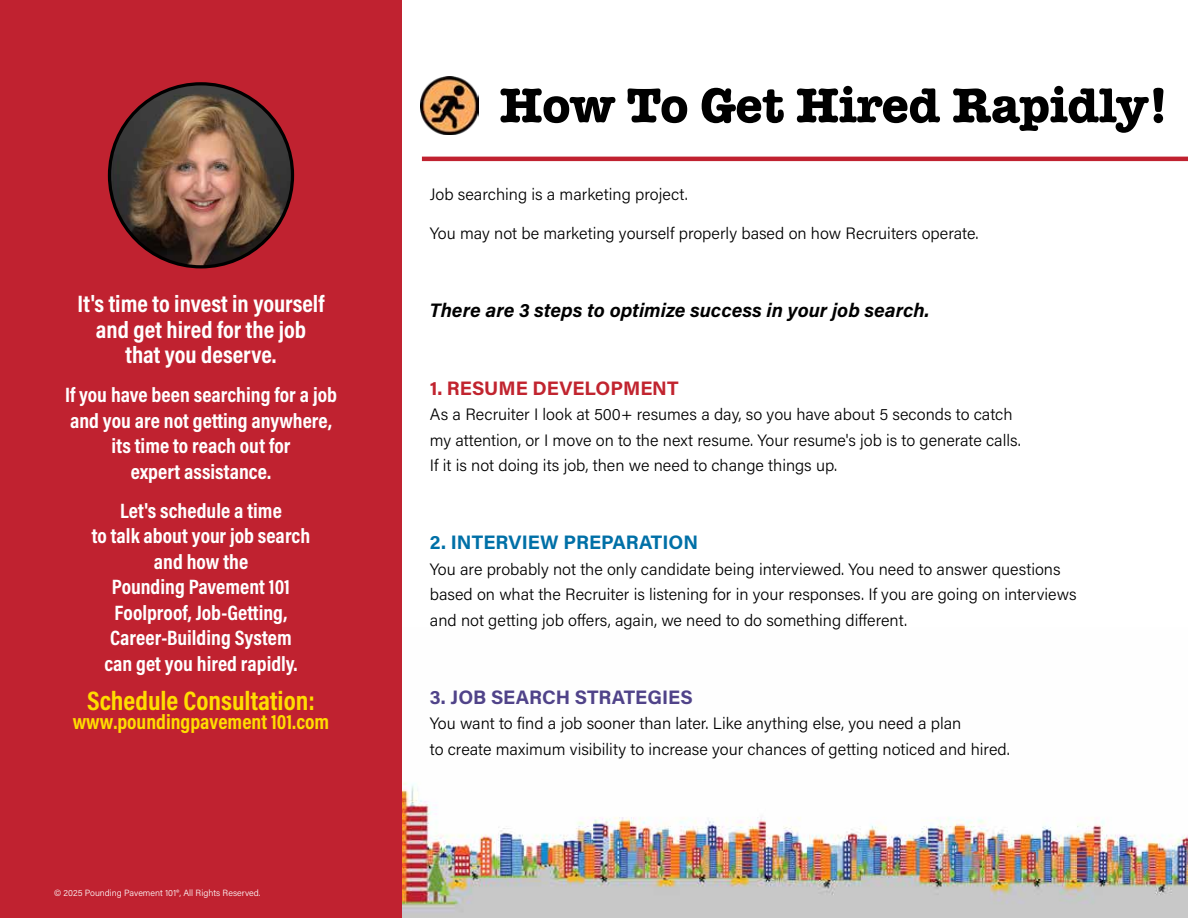
<style>
.page{position:relative;width:1188px;height:918px;background:#fff}
.page>*{position:absolute;margin:0;border:0;box-sizing:border-box;transform-origin:0 0}
.t1{font:700 50.4px "American Typewriter";letter-spacing:-.01em;color:#000}
.t2{font:700 27px "Acumin Pro Cond";color:#fd0}
.t3{font:700 24px/25.5px "Acumin Pro Cond";color:#fff;text-align:center}
.t4{font:700 21px/25.5px "Acumin Pro Cond";color:#fff;text-align:center}
.t5{font:700 21px "Acumin Pro Cond";color:#fd0}
.t6{font:italic 700 19.5px "Acumin Pro";color:#000}
.t7{font:700 19.5px "Acumin Pro";color:#0070a7}
.t8{font:700 19.5px "Acumin Pro";color:#504389}
.t9{font:700 19.5px "Acumin Pro";color:#c1242f}
.t10{font:300 16.5px/25.5px "Acumin Pro";color:#000}
.t11{font:300 9px "Acumin Pro";color:#fff}
</style>
<div class="page">
<img style="left:402px;top:782px;width:786px;height:136px">
<img style="left:421px;top:77px;width:57px;height:57px">
<hr style="left:422px;top:157px;width:766px;height:4px;background:#c02230">
<div style="left:0;top:0;width:402px;height:918px;background:#c02230"></div>
<img style="left:109px;top:84px;width:184px;height:183px;border-radius:92px">
<h3 class="t3" style="left:78px;top:291px;width:248px">It's time to invest in yourself and get hired for the job that you deserve.</h3>
<p class="t4" style="left:65px;top:382px;width:273px">If you have been searching for a job and you are not getting anywhere, its time to reach out for<br>expert assistance.</p>
<p class="t4" style="left:92px;top:497px;width:220px">Let's schedule a time<br>to talk about your job search and how the<br>Pounding Pavement 101<br>Foolproof, Job-Getting,<br>Career-Building System<br>can get you hired rapidly.</p>
<h2 class="t2" style="left:87px;top:683px;width:229px">Schedule Consultation:</h2>
<p class="t5" style="left:73px;top:708px;width:258px">www.poundingpavement 101.com</p>
<p class="t11" style="left:54px;top:887px;width:208px">© 2025 Pounding Pavement 101®, All Rights Reserved.</p>
<h1 class="t1" style="left:500px;top:74px;width:671px">How To Get Hired Rapidly!</h1>
<p class="t10" style="left:430px;top:180px;width:259px">Job searching is a marketing project.</p>
<p class="t10" style="left:430px;top:220px;width:550px">You may not be marketing yourself properly based on how Recruiters operate.</p>
<p class="t6" style="left:430px;top:296px;width:501px">There are 3 steps to optimize success in your job search.</p>
<p class="t9" style="left:430px;top:374px;width:250px">1. RESUME DEVELOPMENT</p>
<p class="t10" style="left:430px;top:401px;width:593px">As a Recruiter I look at 500+ resumes a day, so you have about 5 seconds to catch my attention, or I move on to the next resume. Your resume's job is to generate calls.<br>If it is not doing its job, then we need to change things up.</p>
<p class="t7" style="left:430px;top:529px;width:270px">2. INTERVIEW PREPARATION</p>
<p class="t10" style="left:430px;top:555px;width:648px">You are probably not the only candidate being interviewed. You need to answer questions based on what the Recruiter is listening for in your responses. If you are going on interviews and not getting job offers, again, we need to do something different.</p>
<p class="t8" style="left:430px;top:683px;width:264px">3. JOB SEARCH STRATEGIES</p>
<p class="t10" style="left:430px;top:710px;width:581px">You want to find a job sooner than later. Like anything else, you need a plan<br>to create maximum visibility to increase your chances of getting noticed and hired.</p>
</div>
